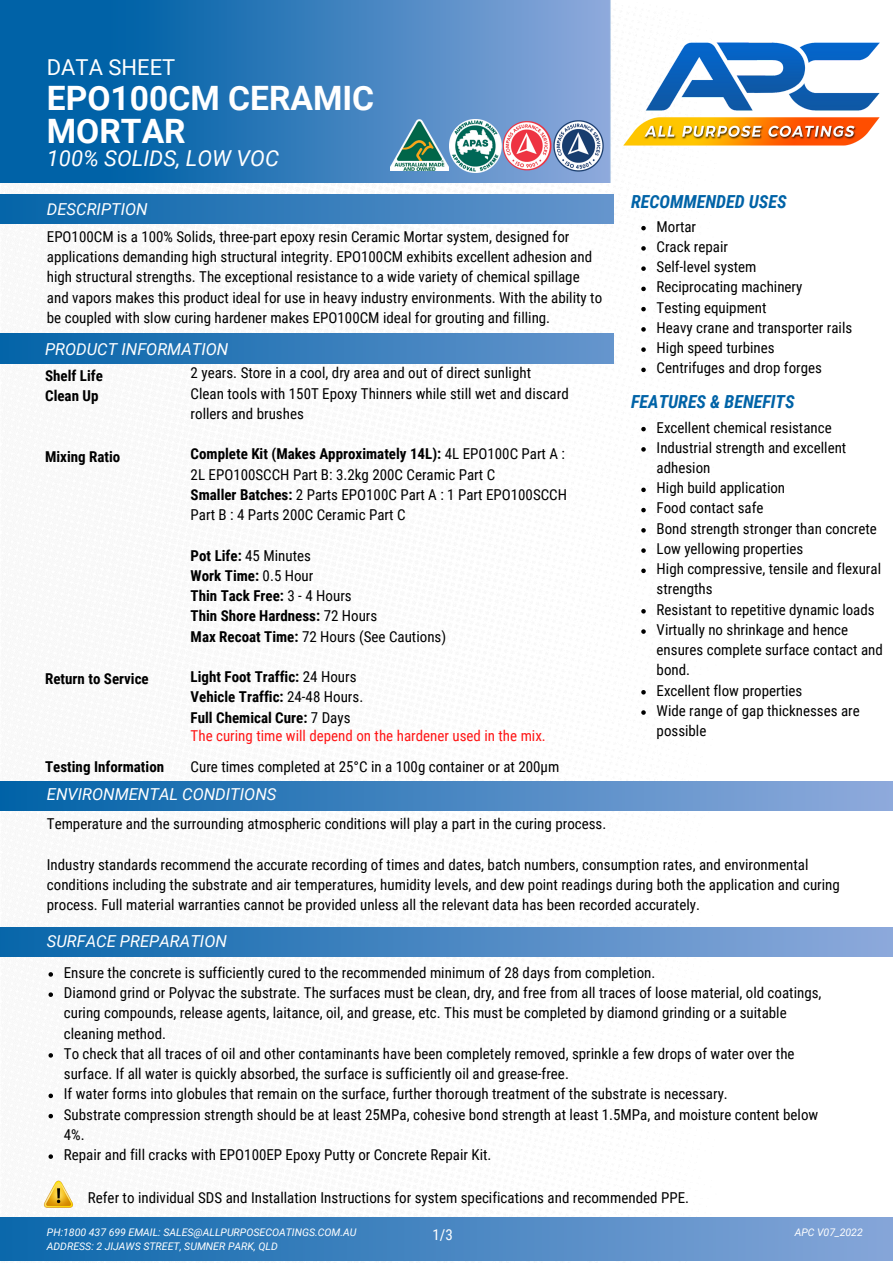
<style>
.page{position:relative;width:893px;height:1264px;background:#fff}
.page>*{position:absolute;margin:0;border:0;box-sizing:border-box;transform-origin:0 0}
.t1{font:700 33.6px/32.5px "Roboto";color:#fff}
.t2{font:italic 22.05px "Roboto";color:#fff}
.t3{font:22.05px "Roboto";color:#fff}
.t4{font:italic 700 18px "Roboto Condensed";color:#0063a7}
.t5{font:italic 16.5px "Roboto";color:#fff}
.t6{font:15px/20.2px "Roboto Condensed";color:#000}
.t7{font:700 15px "Roboto Condensed";color:#000}
.t8{font:15px "Roboto Condensed";color:#ff1616}
.t9{font:15px "Roboto Condensed";color:#fff}
.t10{font:italic 10.5px/14px "Roboto";color:#fff}
.s1{font-weight:700}
.s2{font-weight:400}
</style>
<div class="page">
<img style="left:0;top:194px;width:613px;height:29px">
<img style="left:0;top:334px;width:613px;height:29px">
<img style="left:0;top:1217px;width:892px;height:44px">
<img style="left:0;top:0;width:611px;height:182px">
<img style="left:390px;top:119px;width:213px;height:53px">
<svg style="left:641px;top:226px;width:4px;height:4px"></svg>
<svg style="left:641px;top:246px;width:4px;height:5px"></svg>
<svg style="left:641px;top:266px;width:4px;height:5px"></svg>
<svg style="left:641px;top:287px;width:4px;height:4px"></svg>
<svg style="left:641px;top:307px;width:4px;height:4px"></svg>
<svg style="left:641px;top:327px;width:4px;height:4px"></svg>
<svg style="left:641px;top:347px;width:4px;height:5px"></svg>
<svg style="left:641px;top:367px;width:4px;height:5px"></svg>
<svg style="left:641px;top:427px;width:4px;height:4px"></svg>
<svg style="left:641px;top:447px;width:4px;height:4px"></svg>
<svg style="left:641px;top:487px;width:4px;height:5px"></svg>
<svg style="left:641px;top:508px;width:4px;height:4px"></svg>
<svg style="left:641px;top:528px;width:4px;height:4px"></svg>
<svg style="left:641px;top:548px;width:4px;height:5px"></svg>
<svg style="left:641px;top:568px;width:4px;height:5px"></svg>
<svg style="left:641px;top:609px;width:4px;height:4px"></svg>
<svg style="left:641px;top:629px;width:4px;height:4px"></svg>
<svg style="left:641px;top:690px;width:4px;height:4px"></svg>
<svg style="left:641px;top:710px;width:4px;height:4px"></svg>
<img style="left:0;top:781px;width:892px;height:29px">
<img style="left:0;top:927px;width:892px;height:29px">
<svg style="left:48px;top:972px;width:5px;height:4px"></svg>
<svg style="left:48px;top:992px;width:5px;height:4px"></svg>
<svg style="left:48px;top:1053px;width:5px;height:4px"></svg>
<svg style="left:48px;top:1093px;width:5px;height:5px"></svg>
<svg style="left:48px;top:1113px;width:5px;height:5px"></svg>
<svg style="left:48px;top:1154px;width:5px;height:4px"></svg>
<img style="left:43px;top:1180px;width:31px;height:28px">
<img style="left:623px;top:42px;width:257px;height:104px">
<p class="t3" style="left:47px;top:55px;width:130px">DATA SHEET</p>
<p class="t1" style="left:47px;top:82px;width:329px">EPO100CM CERAMIC<br>MORTAR</p>
<p class="t2" style="left:47px;top:146px;width:233px">100% SOLIDS, LOW VOC</p>
<p class="t5" style="left:47px;top:200px;width:102px">DESCRIPTION</p>
<p class="t6" style="left:47px;top:227px;width:556px">EPO100CM is a 100% Solids, three-part epoxy resin Ceramic Mortar system, designed for applications demanding high structural integrity. EPO100CM exhibits excellent adhesion and high structural strengths. The exceptional resistance to a wide variety of chemical spillage and vapors makes this product ideal for use in heavy industry environments. With the ability to be coupled with slow curing hardener makes EPO100CM ideal for grouting and filling.</p>
<p class="t5" style="left:45px;top:339px;width:185px">PRODUCT INFORMATION</p>
<p class="t7" style="left:45px;top:366px;width:59px">Shelf Life</p>
<p class="t7" style="left:45px;top:387px;width:55px">Clean Up</p>
<p class="t7" style="left:45px;top:447px;width:77px">Mixing Ratio</p>
<p class="t7" style="left:45px;top:670px;width:105px">Return to Service</p>
<p class="t7" style="left:45px;top:758px;width:120px">Testing Information</p>
<p class="t6" style="left:191px;top:363px;width:342px">2 years. Store in a cool, dry area and out of direct sunlight</p>
<p class="t6" style="left:191px;top:383px;width:379px">Clean tools with 150T Epoxy Thinners while still wet and discard rollers and brushes</p>
<p class="t6" style="left:191px;top:444px;width:376px"><span class="s1">Complete Kit (Makes Approximately 14L):</span> 4L EPO100C Part A :<br>2L EPO100SCCH Part B: 3.2kg 200C Ceramic Part C</p>
<p class="t6" style="left:191px;top:484px;width:378px"><span class="s1">Smaller Batches:</span> 2 Parts EPO100C Part A : 1 Part EPO100SCCH<br>Part B : 4 Parts 200C Ceramic Part C</p>
<p class="t6" style="left:191px;top:545px;width:122px"><span class="s1">Pot Life:</span> 45 Minutes</p>
<p class="t7" style="left:191px;top:567px;width:124px">Work Time: <span class="s2">0.5 Hour</span></p>
<p class="t7" style="left:191px;top:587px;width:163px">Thin Tack Free: <span class="s2">3 - 4 Hours</span></p>
<p class="t7" style="left:191px;top:607px;width:188px">Thin Shore Hardness: <span class="s2">72 Hours</span></p>
<p class="t6" style="left:191px;top:626px;width:257px"><span class="s1">Max Recoat Time:</span> 72 Hours (See Cautions)</p>
<p class="t7" style="left:191px;top:668px;width:167px">Light Foot Traffic: <span class="s2">24 Hours</span></p>
<p class="t7" style="left:191px;top:688px;width:174px">Vehicle Traffic: <span class="s2">24-48 Hours.</span></p>
<p class="t7" style="left:191px;top:708px;width:161px">Full Chemical Cure: <span class="s2">7 Days</span></p>
<p class="t8" style="left:191px;top:726px;width:357px">The curing time will depend on the hardener used in the mix.</p>
<p class="t6" style="left:191px;top:756px;width:370px">Cure times completed at 25°C in a 100g container or at 200µm</p>
<p class="t4" style="left:631px;top:191px;width:157px">RECOMMENDED USES</p>
<p class="t6" style="left:656px;top:216px;width:41px">Mortar</p>
<p class="t6" style="left:656px;top:236px;width:73px">Crack repair</p>
<p class="t6" style="left:656px;top:257px;width:101px">Self-level system</p>
<p class="t6" style="left:656px;top:277px;width:147px">Reciprocating machinery</p>
<p class="t6" style="left:656px;top:297px;width:111px">Testing equipment</p>
<p class="t6" style="left:656px;top:317px;width:197px">Heavy crane and transporter rails</p>
<p class="t6" style="left:656px;top:338px;width:119px">High speed turbines</p>
<p class="t6" style="left:656px;top:358px;width:167px">Centrifuges and drop forges</p>
<p class="t4" style="left:631px;top:391px;width:165px">FEATURES &amp; BENEFITS</p>
<p class="t6" style="left:656px;top:417px;width:177px">Excellent chemical resistance</p>
<p class="t6" style="left:656px;top:437px;width:191px">Industrial strength and excellent adhesion</p>
<p class="t6" style="left:656px;top:478px;width:130px">High build application</p>
<p class="t6" style="left:656px;top:498px;width:108px">Food contact safe</p>
<p class="t6" style="left:656px;top:518px;width:222px">Bond strength stronger than concrete</p>
<p class="t6" style="left:656px;top:538px;width:148px">Low yellowing properties</p>
<p class="t6" style="left:656px;top:559px;width:226px">High compressive, tensile and flexural strengths</p>
<p class="t6" style="left:656px;top:599px;width:219px">Resistant to repetitive dynamic loads</p>
<p class="t6" style="left:656px;top:619px;width:228px">Virtually no shrinkage and hence ensures complete surface contact and bond.</p>
<p class="t6" style="left:656px;top:680px;width:147px">Excellent flow properties</p>
<p class="t6" style="left:656px;top:700px;width:205px">Wide range of gap thicknesses are possible</p>
<p class="t5" style="left:47px;top:785px;width:231px">ENVIRONMENTAL CONDITIONS</p>
<p class="t6" style="left:47px;top:813px;width:561px">Temperature and the surrounding atmospheric conditions will play a part in the curing process.</p>
<p class="t6" style="left:47px;top:854px;width:794px">Industry standards recommend the accurate recording of times and dates, batch numbers, consumption rates, and environmental conditions including the substrate and air temperatures, humidity levels, and dew point readings during both the application and curing process. Full material warranties cannot be provided unless all the relevant data has been recorded accurately.</p>
<p class="t5" style="left:47px;top:931px;width:181px">SURFACE PREPARATION</p>
<p class="t6" style="left:64px;top:962px;width:593px">Ensure the concrete is sufficiently cured to the recommended minimum of 28 days from completion.</p>
<p class="t6" style="left:64px;top:982px;width:759px">Diamond grind or Polyvac the substrate. The surfaces must be clean, dry, and free from all traces of loose material, old coatings, curing compounds, release agents, laitance, oil, and grease, etc. This must be completed by diamond grinding or a suitable cleaning method.</p>
<p class="t6" style="left:64px;top:1043px;width:732px">To check that all traces of oil and other contaminants have been completely removed, sprinkle a few drops of water over the surface. If all water is quickly absorbed, the surface is sufficiently oil and grease-free.</p>
<p class="t6" style="left:64px;top:1083px;width:665px">If water forms into globules that remain on the surface, further thorough treatment of the substrate is necessary.</p>
<p class="t6" style="left:64px;top:1104px;width:755px">Substrate compression strength should be at least 25MPa, cohesive bond strength at least 1.5MPa, and moisture content below<br>4%.</p>
<p class="t6" style="left:64px;top:1144px;width:429px">Repair and fill cracks with EPO100EP Epoxy Putty or Concrete Repair Kit.</p>
<p class="t6" style="left:88px;top:1187px;width:602px">Refer to individual SDS and Installation Instructions for system specifications and recommended PPE.</p>
<p class="t10" style="left:47px;top:1225px;width:311px">PH:1800 437 699 EMAIL: SALES@ALLPURPOSECOATINGS.COM.AU<br>ADDRESS: 2 JIJAWS STREET, SUMNER PARK, QLD</p>
<p class="t10" style="left:794px;top:1225px;width:70px">APC V07_2022</p>
<p class="t9" style="left:432px;top:1226px;width:22px">1/3</p>
</div>
